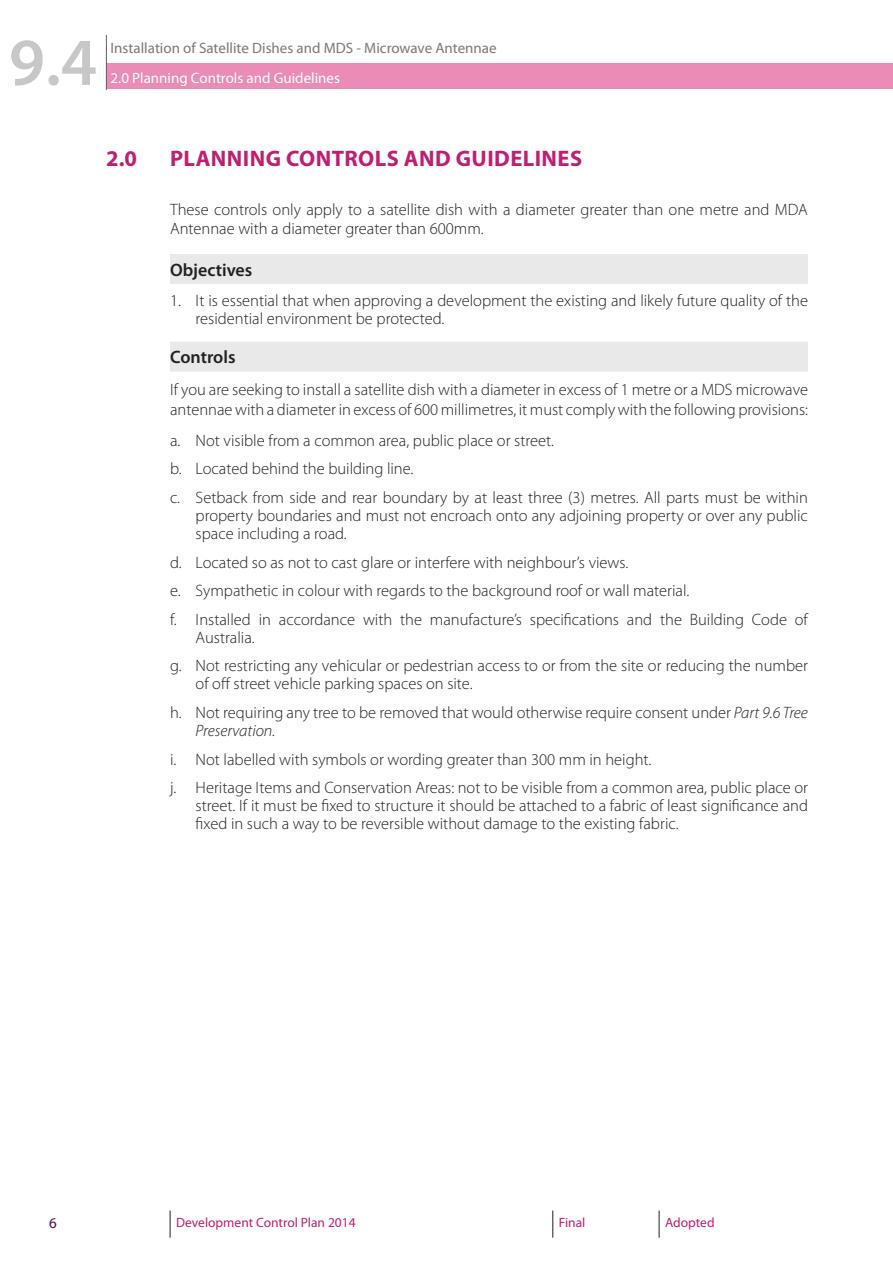
<style>
.page{position:relative;width:893px;height:1263px;background:#fff}
.page>*{position:absolute;margin:0;border:0;box-sizing:border-box;transform-origin:0 0}
.t1{font:600 67.5px "Myriad Pro";color:#c8c7c8}
.Heading_1{font:700 22.5px "Myriad Pro";letter-spacing:.02em;color:#bf1e71}
.Heading_4{font:600 18px "Myriad Pro";color:#231f20}
.BODY_TEXT{font:300 16.5px/18px "Myriad Pro";color:#231f20}
.t2{font:15px "Myriad Pro";color:#7b787a}
.t3{font:15px "Myriad Pro";color:#fff}
.Page_Number{font:15px "Myriad Pro";color:#620847}
.Footer_Text_Green{font:13.5px "Myriad Pro";color:#bf1e71}
.s1{font-style:italic}
</style>
<div class="page">
<svg style="left:170px;top:1210px;width:1px;height:27px"></svg>
<svg style="left:552px;top:1210px;width:1px;height:27px"></svg>
<svg style="left:659px;top:1210px;width:1px;height:27px"></svg>
<div style="left:107px;top:64px;width:786px;height:25px;background:#ea8cb5"></div>
<hr style="left:106px;top:35px;width:1px;height:54px;background:#635e61">
<div style="left:170px;top:254px;width:638px;height:30px;background:#e9e9e9"></div>
<div style="left:170px;top:342px;width:638px;height:30px;background:#e9e9e9"></div>
<h1 class="t1" style="left:9px;top:19px;width:90px">9.4</h1>
<p class="t2" style="left:111px;top:39px;width:388px">Installation of Satellite Dishes and MDS - Microwave Antennae</p>
<p class="t3" style="left:111px;top:68px;width:231px">2.0 Planning Controls and Guidelines</p>
<p class="Heading_1" style="left:106px;top:143px;width:32px">2.0</p>
<p class="Heading_1" style="left:170px;top:143px;width:414px">PLANNING CONTROLS AND GUIDELINES</p>
<p class="BODY_TEXT" style="left:170px;top:200px;width:639px;line-height:19.5px">These controls only apply to a satellite dish with a diameter greater than one metre and MDA<br>Antennae with a diameter greater than 600mm.</p>
<p class="Heading_4" style="left:170px;top:258px;width:84px">Objectives</p>
<p class="BODY_TEXT" style="left:196px;top:292px;width:614px;text-indent:-26px">1. It is essential that when approving a development the existing and likely future quality of the residential environment be protected.</p>
<p class="Heading_4" style="left:170px;top:346px;width:67px">Controls</p>
<p class="BODY_TEXT" style="left:170px;top:380px;width:639px;line-height:19.5px">If you are seeking to install a satellite dish with a diameter in excess of 1 metre or a MDS microwave antennae with a diameter in excess of 600 millimetres, it must comply with the following provisions:</p>
<p class="BODY_TEXT" style="left:170px;top:431px;width:385px">a. Not visible from a common area, public place or street.</p>
<p class="BODY_TEXT" style="left:170px;top:460px;width:245px">b. Located behind the building line.</p>
<p class="BODY_TEXT" style="left:196px;top:488px;width:614px;text-align:justify;text-indent:-26px">c. Setback from side and rear boundary by at least three (3) metres. All parts must be within property boundaries and must not encroach onto any adjoining property or over any public space including a road.</p>
<p class="BODY_TEXT" style="left:170px;top:553px;width:460px">d. Located so as not to cast glare or interfere with neighbour’s views.</p>
<p class="BODY_TEXT" style="left:170px;top:581px;width:521px">e. Sympathetic in colour with regards to the background roof or wall material.</p>
<p class="BODY_TEXT" style="left:196px;top:610px;width:614px;text-indent:-26px">f. Installed in accordance with the manufacture’s specifications and the Building Code of<br>Australia.</p>
<p class="BODY_TEXT" style="left:196px;top:657px;width:614px;text-indent:-26px">g. Not restricting any vehicular or pedestrian access to or from the site or reducing the number of off street vehicle parking spaces on site.</p>
<p class="BODY_TEXT" style="left:196px;top:703px;width:614px;text-indent:-26px">h. Not requiring any tree to be removed that would otherwise require consent under <span class="s1">Part 9.6 Tree<br>Preservation.</span></p>
<p class="BODY_TEXT" style="left:170px;top:750px;width:483px">i. Not labelled with symbols or wording greater than 300 mm in height.</p>
<p class="BODY_TEXT" style="left:196px;top:779px;width:614px;text-align:justify;text-indent:-26px">j. Heritage Items and Conservation Areas: not to be visible from a common area, public place or street. If it must be fixed to structure it should be attached to a fabric of least significance and fixed in such a way to be reversible without damage to the existing fabric.</p>
<p class="Page_Number" style="left:49px;top:1213px;width:9px">6</p>
<p class="Footer_Text_Green" style="left:176px;top:1214px;width:181px">Development Control Plan 2014</p>
<p class="Footer_Text_Green" style="left:559px;top:1214px;width:28px">Final</p>
<p class="Footer_Text_Green" style="left:665px;top:1214px;width:51px">Adopted</p>
</div>
